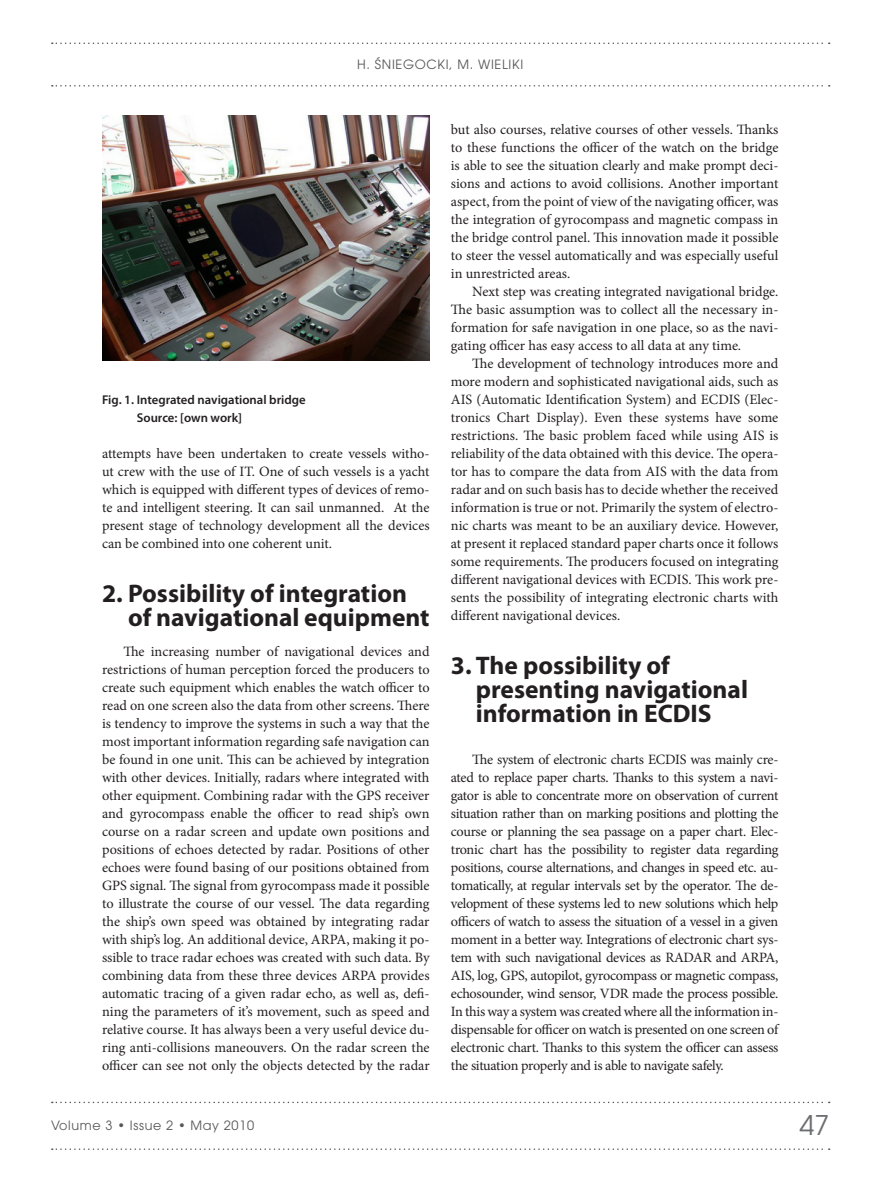
<style>
.page{position:relative;width:872px;height:1191px;background:#fff}
.page>*{position:absolute;margin:0;border:0;box-sizing:border-box;transform-origin:0 0}
.strona_prawa{font:27px "ITC Avant Garde Pro";color:#6c6d70}
.punkt_duzy{font:700 25.5px/24px "Myriad Pro";color:#231f20}
.tekst{font:14.25px/18px "Minion Pro";color:#231f20;text-align:justify}
.tab_i_rys_podpis{font:600 12.75px/18px "Myriad Pro";color:#231f20}
.pagina_dolna_prawa{font:12.75px "ITC Avant Garde Pro";letter-spacing:.05em;color:#57585a}
.pagina_gorna{font:12.75px "ITC Avant Garde Pro";letter-spacing:.05em;color:#57585a}
</style>
<div class="page">
<svg style="left:52px;top:1148px;width:777px;height:2px"></svg>
<svg style="left:52px;top:1101px;width:779px;height:3px"></svg>
<svg style="left:52px;top:43px;width:777px;height:1px"></svg>
<svg style="left:52px;top:85px;width:777px;height:2px"></svg>
<img style="left:102px;top:116px;width:327px;height:245px">
<p class="pagina_gorna" style="left:357px;top:56px;width:167px">H. ŚNIEGOCKI, M. WIELIKI</p>
<p class="tab_i_rys_podpis" style="left:137px;top:390px;width:171px;text-indent:-35px">Fig. 1. Integrated navigational bridge<br>Source: [own work]</p>
<p class="tekst" style="left:102px;top:444px;width:329px">attempts have been undertaken to create vessels witho&shy;ut crew with the use of IT. One of such vessels is a yacht which is equipped with different types of devices of remo&shy;te and intelligent steering. It can sail unmanned. At the present stage of technology development all the devices can be combined into one coherent unit.</p>
<p class="punkt_duzy" style="left:128px;top:580px;width:303px;text-indent:-26px">2. Possibility of integration of navigational equipment</p>
<p class="tekst" style="left:102px;top:642px;width:329px;text-indent:21px">The increasing number of navigational devices and restrictions of human perception forced the producers to create such equipment which enables the watch officer to read on one screen also the data from other screens. There is tendency to improve the systems in such a way that the most important information regarding safe navigation can be found in one unit. This can be achieved by integration with other devices. Initially, radars where integrated with other equipment. Combining radar with the GPS receiver and gyrocompass enable the officer to read ship’s own course on a radar screen and update own positions and positions of echoes detected by radar. Positions of other echoes were found basing of our positions obtained from GPS signal. The signal from gyrocompass made it possible to illustrate the course of our vessel. The data regarding the ship’s own speed was obtained by integrating radar with ship’s log. An additional device, ARPA, making it po&shy;ssible to trace radar echoes was created with such data. By combining data from these three devices ARPA provides automatic tracing of a given radar echo, as well as, defi&shy;ning the parameters of it’s movement, such as speed and relative course. It has always been a very useful device du&shy;ring anti-collisions maneouvers. On the radar screen the officer can see not only the objects detected by the radar</p>
<p class="tekst" style="left:451px;top:120px;width:329px">but also courses, relative courses of other vessels. Thanks to these functions the officer of the watch on the bridge is able to see the situation clearly and make prompt deci&shy;sions and actions to avoid collisions. Another important aspect, from the point of view of the navigating officer, was the integration of gyrocompass and magnetic compass in the bridge control panel. This innovation made it possible to steer the vessel automatically and was especially useful in unrestricted areas.</p>
<p class="tekst" style="left:451px;top:282px;width:329px;text-indent:21px">Next step was creating integrated navigational bridge.<br>The basic assumption was to collect all the necessary in&shy;formation for safe navigation in one place, so as the navi&shy;gating officer has easy access to all data at any time.</p>
<p class="tekst" style="left:451px;top:354px;width:329px;text-indent:21px">The development of technology introduces more and more modern and sophisticated navigational aids, such as AIS (Automatic Identification System) and ECDIS (Elec&shy;tronics Chart Display). Even these systems have some restrictions. The basic problem faced while using AIS is reliability of the data obtained with this device. The opera&shy;tor has to compare the data from AIS with the data from radar and on such basis has to decide whether the received information is true or not. Primarily the system of electro&shy;nic charts was meant to be an auxiliary device. However, at present it replaced standard paper charts once it follows some requirements. The producers focused on integrating different navigational devices with ECDIS. This work pre&shy;sents the possibility of integrating electronic charts with different navigational devices.</p>
<p class="punkt_duzy" style="left:476px;top:652px;width:274px;text-indent:-25px">3. The possibility of presenting navigational information in ECDIS</p>
<p class="tekst" style="left:451px;top:750px;width:329px;text-indent:21px">The system of electronic charts ECDIS was mainly cre&shy;ated to replace paper charts. Thanks to this system a navi&shy;gator is able to concentrate more on observation of current situation rather than on marking positions and plotting the course or planning the sea passage on a paper chart. Elec&shy;tronic chart has the possibility to register data regarding positions, course alternations, and changes in speed etc. au&shy;tomatically, at regular intervals set by the operator. The de&shy;velopment of these systems led to new solutions which help officers of watch to assess the situation of a vessel in a given moment in a better way. Integrations of electronic chart sys&shy;tem with such navigational devices as RADAR and ARPA, AIS, log, GPS, autopilot, gyrocompass or magnetic compass, echosounder, wind sensor, VDR made the process possible.<br>In this way a system was created where all the information in&shy;dispensable for officer on watch is presented on one screen of electronic chart. Thanks to this system the officer can assess the situation properly and is able to navigate safely.</p>
<p class="pagina_dolna_prawa" style="left:51px;top:1117px;width:205px">Volume 3 • Issue 2 • May 2010</p>
<p class="strona_prawa" style="left:799px;top:1108px;width:31px">47</p>
</div>
